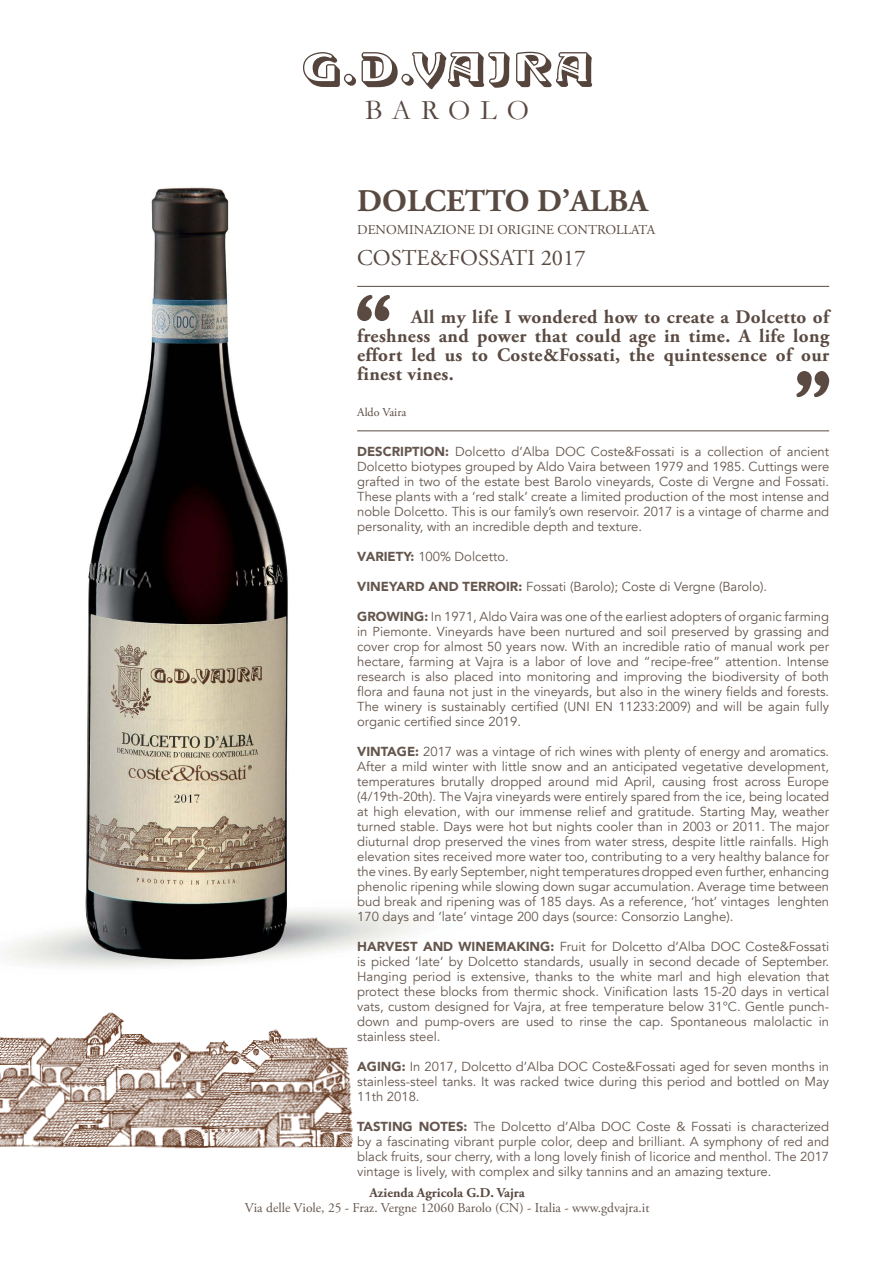
<style>
.page{position:relative;width:893px;height:1263px;background:#fff}
.page>*{position:absolute;margin:0;border:0;box-sizing:border-box;transform-origin:0 0}
.t1{font:700 31.5px "Adobe Garamond Pro";color:#584941}
.t2{font:28.5px "Garamond";letter-spacing:.35em;color:#574740}
.t3{font:22.5px "Adobe Garamond Pro";color:#584941}
.t4{font:700 19.05px/19px "Adobe Garamond Pro";letter-spacing:.02em;color:#5a4a42;text-align:justify}
.t5{font:13.5px "Adobe Garamond Pro";color:#65564d}
.t6{font:13.5px "Adobe Garamond Pro";color:#584941}
.t7{font:700 13.5px "Adobe Garamond Pro";color:#5a4a42}
.t8{font:13.05px/15px "Avenir";color:#65564d;text-align:justify}
.t9{font:12px "Adobe Garamond Pro";color:#5a4a42}
.s1{font-weight:900}
</style>
<div class="page">
<img style="left:4px;top:187px;width:493px;height:782px">
<svg style="left:357px;top:294px;width:34px;height:27px"></svg>
<hr style="left:357px;top:430px;width:472px;height:1px;background:#5a4a42">
<hr style="left:357px;top:286px;width:472px;height:1px;background:#5a4a42">
<svg style="left:796px;top:371px;width:33px;height:27px"></svg>
<svg style="left:516px;top:52px;width:76px;height:35px"></svg>
<svg style="left:303px;top:52px;width:207px;height:37px"></svg>
<img style="left:0;top:1012px;width:353px;height:137px">
<h2 class="t2" style="left:365px;top:90px;width:165px">BAROLO</h2>
<h1 class="t1" style="left:357px;top:183px;width:292px">DOLCETTO D’ALBA</h1>
<p class="t6" style="left:357px;top:221px;width:299px">DENOMINAZIONE DI ORIGINE CONTROLLATA</p>
<h3 class="t3" style="left:357px;top:245px;width:230px">COSTE&amp;FOSSATI 2017</h3>
<h3 class="t4" style="left:357px;top:307px;width:474px;text-indent:54px">All my life I wondered how to create a Dolcetto of freshness and power that could age in time. A life long effort led us to Coste&amp;Fossati, the quintessence of our finest vines.</h3>
<p class="t9" style="left:357px;top:405px;width:51px">Aldo Vaira</p>
<p class="t8" style="left:357px;top:445px;width:474px"><span class="s1">DESCRIPTION:</span> Dolcetto d’Alba DOC Coste&amp;Fossati is a collection of ancient Dolcetto biotypes grouped by Aldo Vaira between 1979 and 1985. Cuttings were grafted in two of the estate best Barolo vineyards, Coste di Vergne and Fossati.<br>These plants with a ‘red stalk’ create a limited production of the most intense and noble Dolcetto. This is our family’s own reservoir. 2017 is a vintage of charme and personality, with an incredible depth and texture.</p>
<p class="t8" style="left:357px;top:550px;width:153px"><span class="s1">VARIETY:</span> 100% Dolcetto.</p>
<p class="t8" style="left:357px;top:580px;width:411px"><span class="s1">VINEYARD AND TERROIR:</span> Fossati (Barolo); Coste di Vergne (Barolo).</p>
<p class="t8" style="left:357px;top:610px;width:473px"><span class="s1">GROWING:</span> In 1971, Aldo Vaira was one of the earliest adopters of organic farming in Piemonte. Vineyards have been nurtured and soil preserved by grassing and cover crop for almost 50 years now. With an incredible ratio of manual work per hectare, farming at Vajra is a labor of love and “recipe-free” attention. Intense research is also placed into monitoring and improving the biodiversity of both flora and fauna not just in the vineyards, but also in the winery fields and forests.<br>The winery is sustainably certified (UNI EN 11233:2009) and will be again fully organic certified since 2019.</p>
<p class="t8" style="left:357px;top:745px;width:474px"><span class="s1">VINTAGE:</span> 2017 was a vintage of rich wines with plenty of energy and aromatics.<br>After a mild winter with little snow and an anticipated vegetative development, temperatures brutally dropped around mid April, causing frost across Europe (4/19th-20th). The Vajra vineyards were entirely spared from the ice, being located at high elevation, with our immense relief and gratitude. Starting May, weather turned stable. Days were hot but nights cooler than in 2003 or 2011. The major diuturnal drop preserved the vines from water stress, despite little rainfalls. High elevation sites received more water too, contributing to a very healthy balance for the vines. By early September, night temperatures dropped even further, enhancing phenolic ripening while slowing down sugar accumulation. Average time between bud break and ripening was of 185 days. As a reference, ‘hot’ vintages lenghten 170 days and ‘late’ vintage 200 days (source: Consorzio Langhe).</p>
<p class="t8" style="left:357px;top:939px;width:474px"><span class="s1">HARVEST AND WINEMAKING:</span> Fruit for Dolcetto d’Alba DOC Coste&amp;Fossati is picked ‘late’ by Dolcetto standards, usually in second decade of September.<br>Hanging period is extensive, thanks to the white marl and high elevation that protect these blocks from thermic shock. Vinification lasts 15-20 days in vertical vats, custom designed for Vajra, at free temperature below 31°C. Gentle punch&shy;down and pump-overs are used to rinse the cap. Spontaneous malolactic in stainless steel.</p>
<p class="t8" style="left:357px;top:1059px;width:473px"><span class="s1">AGING:</span> In 2017, Dolcetto d’Alba DOC Coste&amp;Fossati aged for seven months in stainless-steel tanks. It was racked twice during this period and bottled on May 11th 2018.</p>
<p class="t8" style="left:357px;top:1119px;width:474px"><span class="s1">TASTING NOTES:</span> The Dolcetto d’Alba DOC Coste &amp; Fossati is characterized by a fascinating vibrant purple color, deep and brilliant. A symphony of red and black fruits, sour cherry, with a long lovely finish of licorice and menthol. The 2017 vintage is lively, with complex and silky tannins and an amazing texture.</p>
<p class="t7" style="left:369px;top:1185px;width:157px">Azienda Agricola G.D. Vajra</p>
<p class="t5" style="left:245px;top:1199px;width:406px">Via delle Viole, 25 - Fraz. Vergne 12060 Barolo (CN) - Italia - www.gdvajra.it</p>
</div>
